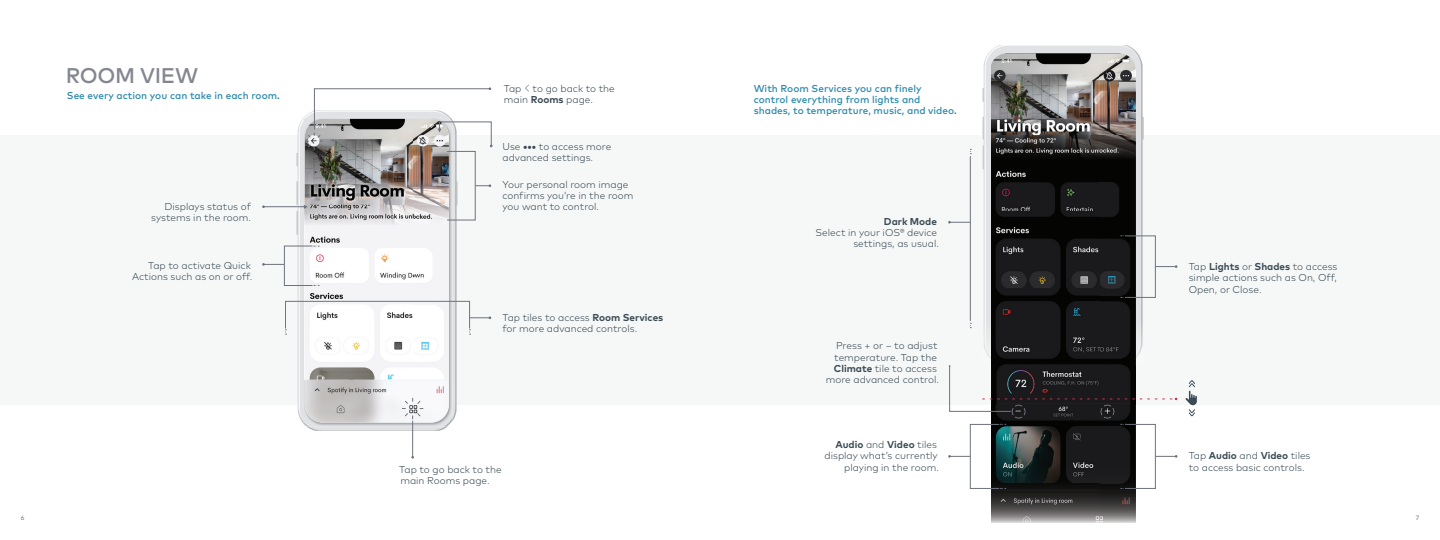
<style>
.page{position:relative;width:1440px;height:540px;background:#fff}
.page>*{position:absolute;margin:0;border:0;box-sizing:border-box;transform-origin:0 0}
.t1{font:500 21.25px "Mark Pro";letter-spacing:-.015em;color:#858790}
.t2{font:300 10px/11.2px "Mark Pro";color:#3a4b55}
.t3{font:500 10px/11.2px "Mark Pro";color:#2c8aab}
.t4{font:700 10px "Mark Pro";color:#3a4b55}
.t5{font:6.25px "Mark Pro";color:#6d737d}
.s1{font-weight:700}
</style>
<div class="page">
<div style="left:0;top:135px;width:1440px;height:270px;background:#f6f8f8"></div>
<img style="left:297px;top:117px;width:160px;height:314px">
<img style="left:296px;top:135px;width:162px;height:270px">
<img style="left:304px;top:135px;width:148px;height:270px">
<img style="left:305px;top:150px;width:144px;height:273px">
<img style="left:982px;top:45px;width:162px;height:320px">
<img style="left:991px;top:53px;width:144px;height:470px">
<svg style="left:525px;top:85px;width:4px;height:7px"></svg>
<svg style="left:402px;top:397px;width:22px;height:23px"></svg>
<svg style="left:475px;top:184px;width:16px;height:3px"></svg>
<svg style="left:285px;top:301px;width:206px;height:34px"></svg>
<svg style="left:1121px;top:235px;width:57px;height:63px"></svg>
<svg style="left:1186px;top:380px;width:11px;height:37px"></svg>
<svg style="left:948px;top:365px;width:230px;height:124px"></svg>
<svg style="left:262px;top:263px;width:22px;height:3px"></svg>
<div style="left:284px;top:246px;width:28px;height:40px;border:1px solid #6d737d"></div>
<hr style="left:412px;top:421px;width:1px;height:36px;background:#6d737d">
<hr style="left:264px;top:207px;width:41px;height:1px;background:#6d737d">
<svg style="left:305px;top:87px;width:188px;height:63px"></svg>
<svg style="left:948px;top:221px;width:22px;height:3px"></svg>
<hr style="left:970px;top:156px;width:1px;height:165px;background:#6d737d">
<div style="left:447px;top:151px;width:28px;height:69px;border:1px solid #6d737d"></div>
<h1 class="t1" style="left:66px;top:59px;width:134px">ROOM VIEW</h1>
<p class="t3" style="left:67px;top:89px;width:214px">See every action you can take in each room.</p>
<p class="t2" style="left:151px;top:200px;width:101px;text-align:right">Displays status of systems in the room.</p>
<p class="t2" style="left:132px;top:259px;width:122px;text-align:right">Tap to activate Quick<br>Actions such as on or off.</p>
<p class="t2" style="left:504px;top:82px;width:112px">Tap to go back to the main <span class="s1">Rooms</span> page.</p>
<p class="t2" style="left:503px;top:140px;width:110px">Use <span class="s1">•••</span> to access more advanced settings.</p>
<p class="t2" style="left:503px;top:178px;width:132px">Your personal room image confirms you’re in the room you want to control.</p>
<p class="t2" style="left:503px;top:311px;width:162px">Tap tiles to access <span class="s1">Room Services </span>for more advanced controls.</p>
<p class="t2" style="left:399px;top:463px;width:104px">Tap to go back to the main Rooms page.</p>
<p class="t3" style="left:754px;top:82px;width:205px">With Room Services you can finely control everything from lights and shades, to temperature, music, and video.</p>
<p class="t4" style="left:884px;top:214px;width:55px">Dark Mode</p>
<p class="t2" style="left:816px;top:226px;width:125px;text-align:right">Select in your iOS® device settings, as usual.</p>
<p class="t2" style="left:826px;top:339px;width:115px;text-align:right">Press + or – to adjust temperature. Tap the<br><span class="s1">Climate</span> tile to access more advanced control.</p>
<p class="t2" style="left:1189px;top:260px;width:150px;text-align:justify">Tap <span class="s1">Lights</span> or <span class="s1">Shades</span> to access simple actions such as On, Off, Open, or Close.</p>
<p class="t2" style="left:825px;top:438px;width:116px;text-align:right"><span class="s1">Audio</span> and <span class="s1">Video</span> tiles display what’s currently playing in the room.</p>
<p class="t2" style="left:1189px;top:449px;width:123px">Tap <span class="s1">Audio</span> and <span class="s1">Video</span> tiles to access basic controls.</p>
<p class="t5" style="left:21px;top:513px;width:5px">6</p>
<p class="t5" style="left:1416px;top:513px;width:5px">7</p>
</div>
